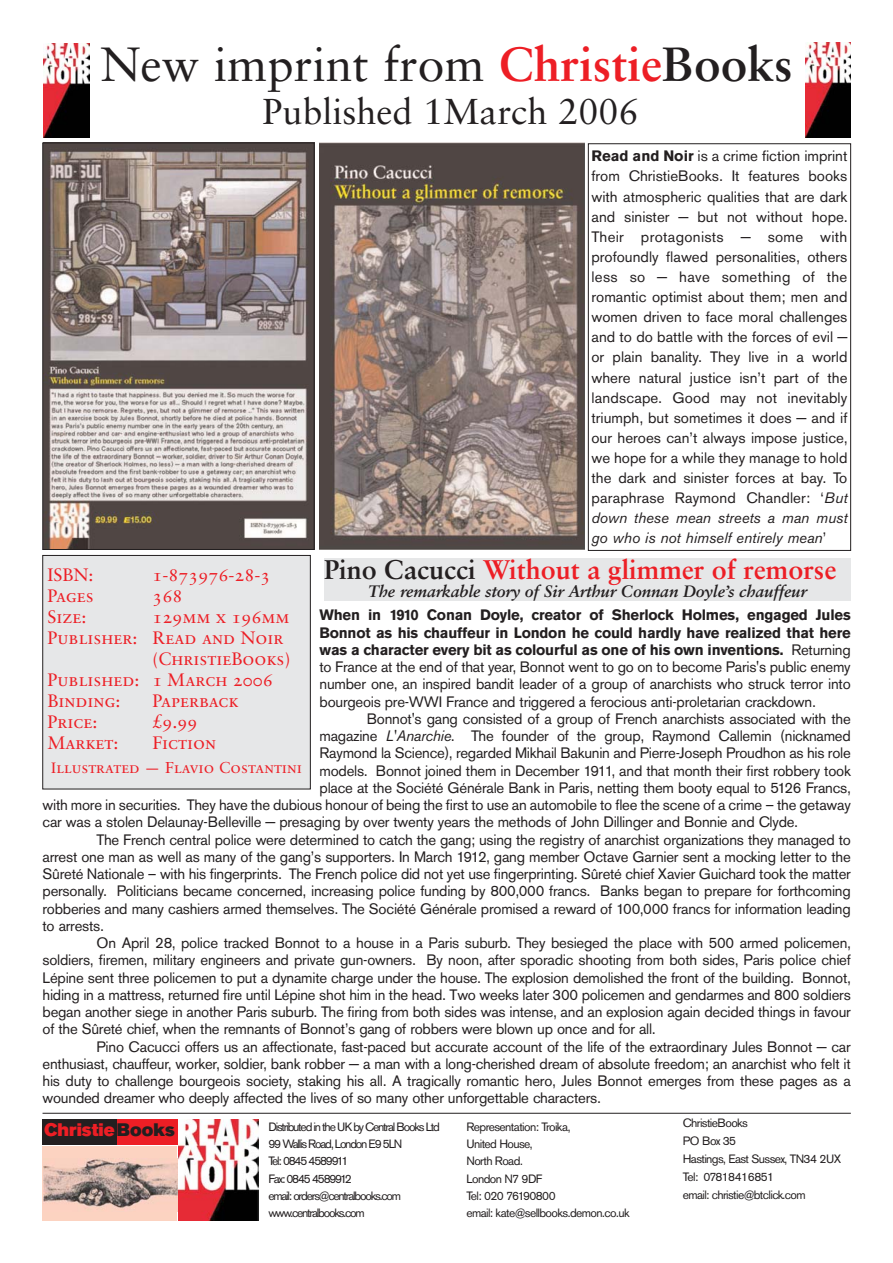
<style>
.page{position:relative;width:893px;height:1263px;background:#fff}
.page>*{position:absolute;margin:0;border:0;box-sizing:border-box;transform-origin:0 0}
.t1{font:48px "Sabon";color:#231f20}
.t2{font:36px "Sabon";color:#231f20}
.t3{font:700 27px "Sabon";color:#ed1e25}
.t4{font:18px "Sabon Roman SC";color:#ed1e25}
.t5{font:18px "Akzidenz Grotesk BE Super";color:#ed1e25}
.t6{font:italic 700 16.5px "Sabon";letter-spacing:-.01em;color:#231f20}
.t7{font:15.75px "Sabon Roman SC";color:#ed1e25}
.t8{font:15px/20.1px "Akzidenz Grotesk BQ";letter-spacing:-.015em;color:#231f20;text-align:justify}
.t9{font:12px/17.2px "Akzidenz Grotesk BQ";letter-spacing:-.1em;color:#231f20}
.t10{font:12px/17.2px "Akzidenz Grotesk BQ";letter-spacing:-.05em;color:#231f20}
.t11{font:12px/18px "Akzidenz Grotesk BE";letter-spacing:-.05em;color:#231f20}
.s1{font-weight:700;color:#ed1e25}
.s2{font-weight:700}
.s3{font-family:"Akzidenz Grotesk BE"}
.s4{font-style:italic}
.s5{color:#231f20}
.s6{font-size:15px}
</style>
<div class="page">
<div style="left:43px;top:555px;width:267px;height:234px;background:#e6e7e8"></div>
<hr style="left:43px;top:1113px;width:807px;height:1px;background:#231f20">
<img style="left:45px;top:145px;width:267px;height:403px">
<div style="left:43px;top:143px;width:271px;height:407px;border:1px solid #231f20"></div>
<div style="left:43px;top:1146px;width:134px;height:74px;background:#fcd3c1"></div>
<img style="left:44px;top:1159px;width:133px;height:49px">
<div style="left:43px;top:1119px;width:75px;height:25px;background:#231f20"></div>
<div style="left:117px;top:1119px;width:60px;height:25px;background:#ed1e25"></div>
<img style="left:319px;top:142px;width:266px;height:408px">
<img style="left:805px;top:43px;width:45px;height:94px">
<img style="left:43px;top:43px;width:46px;height:94px">
<div style="left:588px;top:144px;width:262px;height:407px;border:1px solid #231f20"></div>
<img style="left:179px;top:1119px;width:80px;height:101px">
<div style="left:324px;top:558px;width:526px;height:43px;background:#e6e7e8"></div>
<h1 class="t1" style="left:101px;top:44px;width:693px">New imprint from <span class="s1">Christie</span><span class="s2">Books</span></h1>
<h2 class="t2" style="left:262px;top:97px;width:378px">Published 1March 2006</h2>
<p class="t8" style="left:591px;top:147px;width:257px"><span class="s2">Read and Noir</span> is a crime fiction imprint from ChristieBooks. It features books with atmospheric qualities that are dark and sinister — but not without hope.<br>Their protagonists — some with profoundly flawed personalities, others less so — have something of the romantic optimist about them; men and women driven to face moral challenges and to do battle with the forces of evil — or plain banality. They live in a world where natural justice isn’t part of the landscape. Good may not inevitably triumph, but sometimes it does — and if our heroes can’t always impose justice, we hope for a while they manage to hold the dark and sinister forces at bay. To paraphrase Raymond Chandler: <span class="s3">‘</span><span class="s4">But down these mean streets a man must go who is not himself entirely mean</span><span class="s3">’</span></p>
<h3 class="t3" style="left:324px;top:558px;width:513px"><span class="s5">Pino Cacucci</span> Without a glimmer of remorse</h3>
<p class="t6" style="left:368px;top:584px;width:440px">The remarkable story of Sir Arthur Connan Doyle’s chauffeur</p>
<p class="t4" style="left:47px;top:567px;width:47px">ISBN:</p>
<p class="t4" style="left:152px;top:567px;width:120px">1-873976-28-3</p>
<p class="t4" style="left:47px;top:588px;width:48px">Pages</p>
<p class="t4" style="left:152px;top:588px;width:32px">368</p>
<p class="t4" style="left:47px;top:609px;width:40px">Size:</p>
<p class="t4" style="left:152px;top:609px;width:139px">129mm x 196mm</p>
<p class="t4" style="left:47px;top:630px;width:237px">Publisher: Read and Noir</p>
<p class="t4" style="left:152px;top:651px;width:139px">(ChristieBooks)</p>
<p class="t4" style="left:47px;top:672px;width:227px">Published: 1 March 2006</p>
<p class="t4" style="left:47px;top:693px;width:74px">Binding:</p>
<p class="t4" style="left:152px;top:693px;width:88px">Paperback</p>
<p class="t4" style="left:47px;top:714px;width:51px">Price:</p>
<p class="t4" style="left:152px;top:714px;width:47px">£9.99</p>
<p class="t4" style="left:47px;top:735px;width:73px">Market:</p>
<p class="t4" style="left:152px;top:735px;width:65px">Fiction</p>
<p class="t7" style="left:51px;top:761px;width:252px"><span class="s6">I</span>llustrated — Flavio Costantini</p>
<p class="t8" style="left:319px;top:608px;width:533px;line-height:17.2px"><span class="s2">When in 1910 Conan Doyle, creator of Sherlock Holmes, engaged Jules Bonnot as his chauffeur in London he could hardly have realized that here was a character every bit as colourful as one of his own inventions.</span> Returning to France at the end of that year, Bonnot went to go on to become Paris's public enemy number one, an inspired bandit leader of a group of anarchists who struck terror into bourgeois pre-WWI France and triggered a ferocious anti-proletarian crackdown.</p>
<p class="t8" style="left:367px;top:710px;width:485px">Bonnot's gang consisted of a group of French anarchists associated with the</p>
<p class="t8" style="left:319px;top:727px;width:533px">magazine <span class="s4">L'Anarchie</span>. The founder of the group, Raymond Callemin (nicknamed</p>
<p class="t8" style="left:319px;top:744px;width:533px">Raymond la Science), regarded Mikhail Bakunin and Pierre-Joseph Proudhon as his role</p>
<p class="t8" style="left:319px;top:762px;width:532px">models. Bonnot joined them in December 1911, and that month their first robbery took</p>
<p class="t8" style="left:319px;top:779px;width:533px">place at the Société Générale Bank in Paris, netting them booty equal to 5126 Francs,</p>
<p class="t8" style="left:43px;top:796px;width:809px">with more in securities. They have the dubious honour of being the first to use an automobile to flee the scene of a crime – the getaway</p>
<p class="t8" style="left:43px;top:813px;width:756px">car was a stolen Delaunay-Belleville — presaging by over twenty years the methods of John Dillinger and Bonnie and Clyde.</p>
<p class="t8" style="left:97px;top:831px;width:755px">The French central police were determined to catch the gang; using the registry of anarchist organizations they managed to</p>
<p class="t8" style="left:43px;top:848px;width:809px">arrest one man as well as many of the gang’s supporters. In March 1912, gang member Octave Garnier sent a mocking letter to the</p>
<p class="t8" style="left:43px;top:865px;width:809px">Sûreté Nationale – with his fingerprints. The French police did not yet use fingerprinting. Sûreté chief Xavier Guichard took the matter</p>
<p class="t8" style="left:43px;top:882px;width:809px">personally. Politicians became concerned, increasing police funding by 800,000 francs. Banks began to prepare for forthcoming</p>
<p class="t8" style="left:43px;top:900px;width:809px">robberies and many cashiers armed themselves. The Société Générale promised a reward of 100,000 francs for information leading</p>
<p class="t8" style="left:43px;top:917px;width:63px">to arrests.</p>
<p class="t8" style="left:97px;top:934px;width:755px">On April 28, police tracked Bonnot to a house in a Paris suburb. They besieged the place with 500 armed policemen,</p>
<p class="t8" style="left:43px;top:951px;width:809px">soldiers, firemen, military engineers and private gun-owners. By noon, after sporadic shooting from both sides, Paris police chief</p>
<p class="t8" style="left:43px;top:969px;width:809px">Lépine sent three policemen to put a dynamite charge under the house. The explosion demolished the front of the building. Bonnot,</p>
<p class="t8" style="left:43px;top:986px;width:809px">hiding in a mattress, returned fire until Lépine shot him in the head. Two weeks later 300 policemen and gendarmes and 800 soldiers</p>
<p class="t8" style="left:43px;top:1003px;width:809px">began another siege in another Paris suburb. The firing from both sides was intense, and an explosion again decided things in favour</p>
<p class="t8" style="left:43px;top:1020px;width:614px">of the Sûreté chief, when the remnants of Bonnot’s gang of robbers were blown up once and for all.</p>
<p class="t8" style="left:97px;top:1038px;width:755px">Pino Cacucci offers us an affectionate, fast-paced but accurate account of the life of the extraordinary Jules Bonnot — car</p>
<p class="t8" style="left:43px;top:1055px;width:809px">enthusiast, chauffeur, worker, soldier, bank robber — a man with a long-cherished dream of absolute freedom; an anarchist who felt it</p>
<p class="t8" style="left:43px;top:1072px;width:809px">his duty to challenge bourgeois society, staking his all. A tragically romantic hero, Jules Bonnot emerges from these pages as a</p>
<p class="t8" style="left:43px;top:1089px;width:559px">wounded dreamer who deeply affected the lives of so many other unforgettable characters.</p>
<p class="t5" style="left:44px;top:1124px;width:132px">Christie<span class="s5">Books</span></p>
<p class="t9" style="left:268px;top:1119px;width:173px">Distributed in the UK by Central Books Ltd<br>99 Wallis Road, London E9 5LN<br>Tel: 0845 4589911<br>Fax: 0845 4589912<br>email: orders@centralbooks.com www.centralbooks.com</p>
<p class="t10" style="left:466px;top:1119px;width:164px">Representation: Troika,<br>United House,<br>North Road.<br>London N7 9DF<br>Tel: 020 76190800<br>email: kate@sellbooks.demon.co.uk</p>
<p class="t11" style="left:682px;top:1116px;width:160px">ChristieBooks<br>PO Box 35<br>Hastings, East Sussex, TN34 2UX<br>Tel: 07818416851<br>email: christie@btclick.com</p>
</div>
